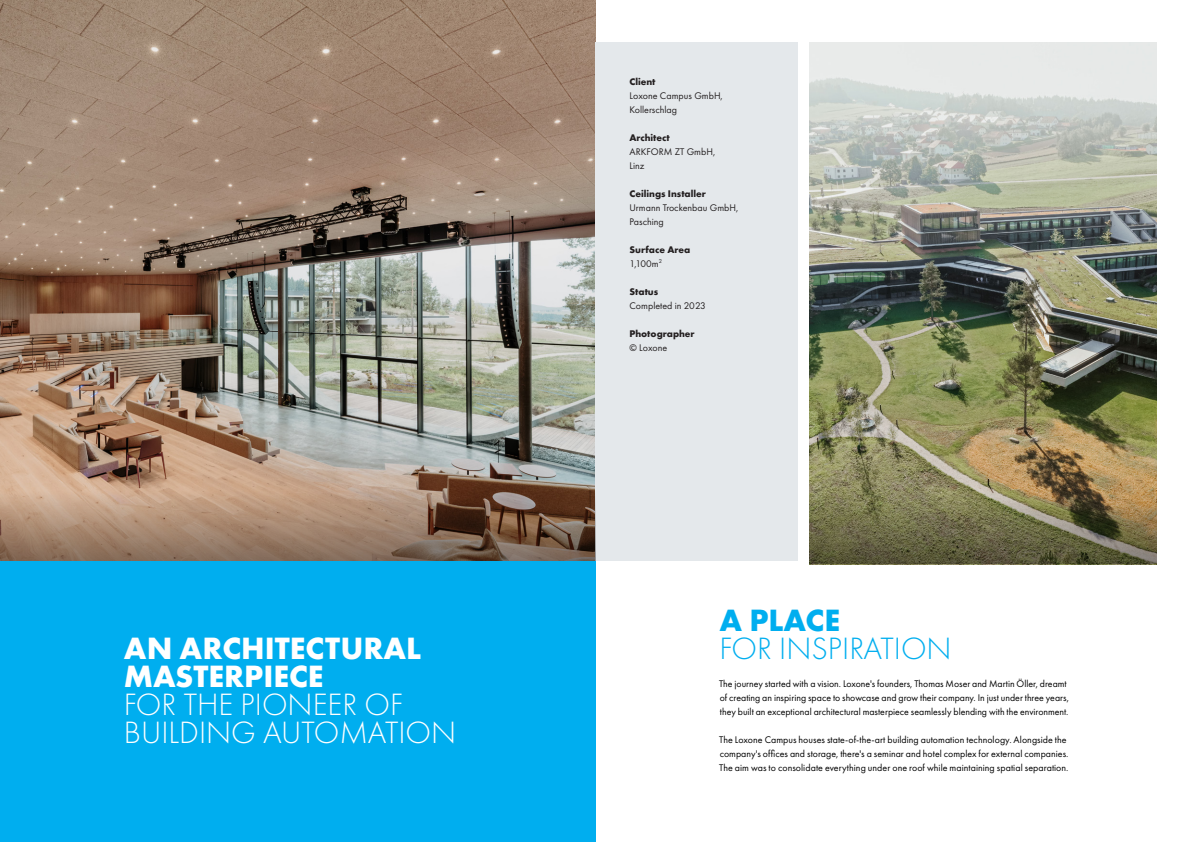
<style>
.page{position:relative;width:1191px;height:842px;background:#fff}
.page>*{position:absolute;margin:0;border:0;box-sizing:border-box;transform-origin:0 0}
.t1{font:300 32px/28px "Futura PT";color:#fff}
.t2{font:300 32px "Futura PT";color:#00aeef}
.t3{font:700 32px "Futura PT";color:#00aeef}
.t4{font:10px/14px "Futura PT";color:#000}
.t5{font:10px/14px "Futura PT";color:#231f20}
.t6{font:700 10px/14px "Futura PT";color:#231f20}
.s1{font-weight:700}
.s2{font-weight:400}
</style>
<div class="page">
<img style="left:809px;top:43px;width:348px;height:450px">
<img style="left:0;top:0;width:595px;height:491px">
<svg style="left:809px;top:493px;width:348px;height:71px;background:#6f6a48"></svg>
<div style="left:0;top:561px;width:595px;height:281px;background:#00aeef"></div>
<div style="left:595px;top:43px;width:202px;height:518px;background:#e4e8eb"></div>
<svg style="left:0;top:491px;width:595px;height:70px;background:#957863"></svg>
<p class="t1" style="left:124px;top:634px;width:334px"><span class="s1">AN ARCHITECTURAL<br>MASTERPIECE<br></span>FOR THE PIONEER OF<br>BUILDING AUTOMATION</p>
<p class="t5" style="left:629px;top:74px;width:95px"><span class="s1">Client<br></span>Loxone Campus GmbH,<br>Kollerschlag</p>
<p class="t5" style="left:629px;top:130px;width:87px"><span class="s1">Architect<br></span>ARKFORM ZT GmbH,<br>Linz</p>
<p class="t5" style="left:629px;top:186px;width:110px"><span class="s1">Ceilings Installer<br></span>Urmann Trockenbau GmbH,<br>Pasching</p>
<p class="t6" style="left:629px;top:242px;width:62px">Surface Area<br><span class="s2">1,100m</span><sup>2</sup></p>
<p class="t5" style="left:629px;top:284px;width:78px"><span class="s1">Status<br></span>Completed in 2023</p>
<p class="t6" style="left:629px;top:326px;width:67px">Photographer <span class="s2">© Loxone</span></p>
<p class="t3" style="left:719px;top:599px;width:122px">A PLACE</p>
<p class="t2" style="left:719px;top:630px;width:234px">FOR INSPIRATION</p>
<p class="t4" style="left:719px;top:676px;width:351px">The journey started with a vision. Loxone's founders, Thomas Moser and Martin Öller, dreamt of creating an inspiring space to showcase and grow their company. In just under three years, they built an exceptional architectural masterpiece seamlessly blending with the environment.</p>
<p class="t4" style="left:719px;top:732px;width:351px">The Loxone Campus houses state-of-the-art building automation technology. Alongside the company's offices and storage, there's a seminar and hotel complex for external companies.<br>The aim was to consolidate everything under one roof while maintaining spatial separation.</p>
</div>
